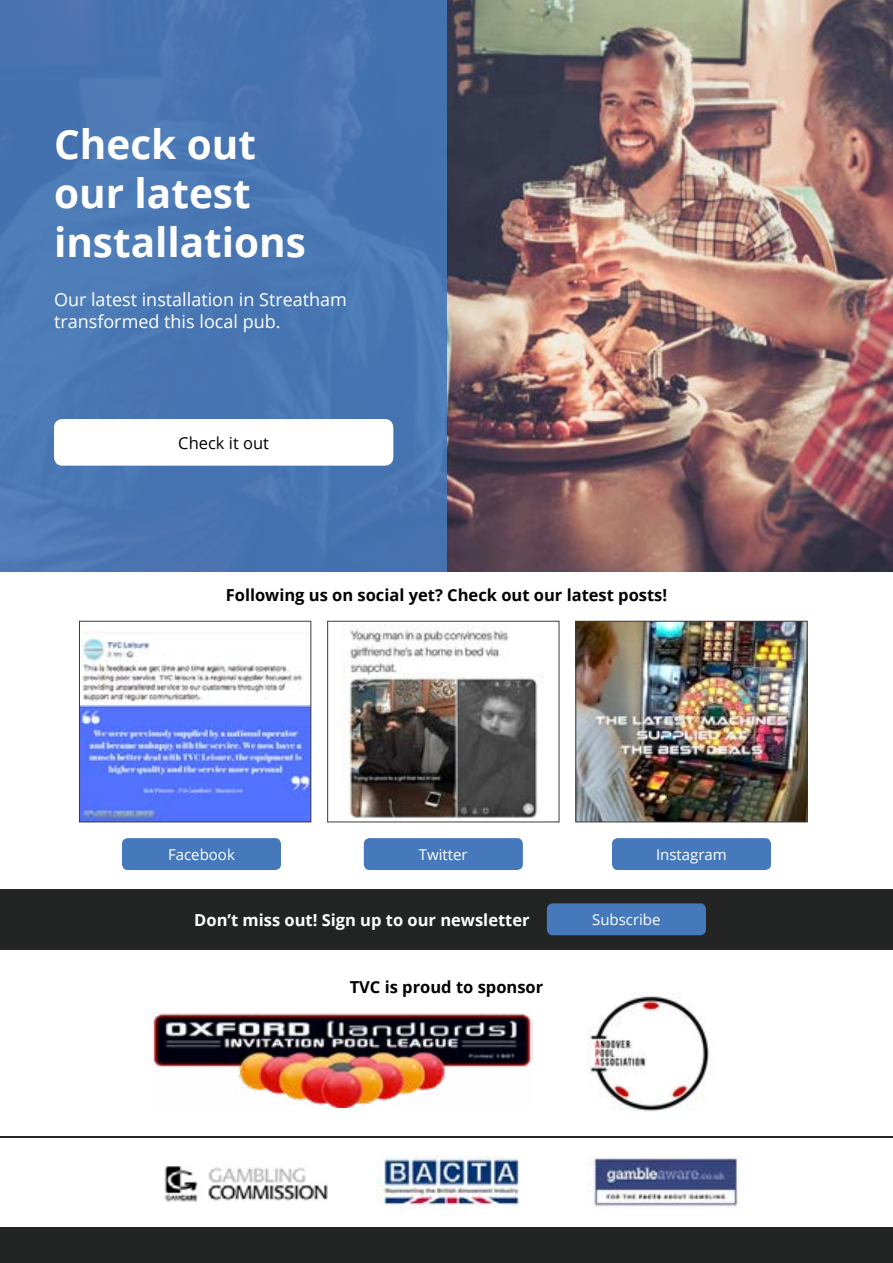
<style>
.page{position:relative;width:893px;height:1263px;background:#fff}
.page>*{position:absolute;margin:0;border:0;box-sizing:border-box;transform-origin:0 0}
.t1{font:700 40.5px/48.6px "Open Sans";color:#fff}
.t2{font:18px/21.6px "Open Sans";color:#fff}
.t3{font:700 16.5px "Open Sans";color:#000}
.t4{font:700 16.5px "Open Sans";color:#fff}
.t5{font:16.5px "Open Sans";color:#000}
.t6{font:15px "Open Sans";color:#fff}
</style>
<div class="page">
<div style="left:0;top:889px;width:893px;height:60px;background:#232525"></div>
<div style="left:0;top:1228px;width:893px;height:35px;background:#232525"></div>
<hr style="left:0;top:1136px;width:893px;height:1px;background:#232525">
<img style="left:577px;top:623px;width:229px;height:197px">
<div style="left:575px;top:621px;width:233px;height:201px;border:1px solid #3c3c3b"></div>
<img style="left:81px;top:631px;width:228px;height:189px">
<div style="left:79px;top:621px;width:232px;height:201px;border:1px solid #3c3c3b"></div>
<img style="left:341px;top:624px;width:199px;height:195px">
<div style="left:327px;top:621px;width:232px;height:201px;border:1px solid #3c3c3b"></div>
<img style="left:153px;top:1012px;width:379px;height:95px">
<img style="left:588px;top:992px;width:122px;height:120px">
<img style="left:164px;top:1166px;width:164px;height:36px">
<img style="left:376px;top:1156px;width:144px;height:51px">
<img style="left:587px;top:1156px;width:152px;height:51px">
<img style="left:446px;top:0;width:447px;height:572px">
<div style="left:0;top:0;width:446px;height:572px;background:#4875b2"></div>
<div style="left:54px;top:419px;width:339px;height:47px;background:#fff;border-radius:9px"></div>
<div style="left:122px;top:838px;width:159px;height:32px;background:#4679bc;border-radius:6px"></div>
<div style="left:547px;top:903px;width:159px;height:32px;background:#4679bc;border-radius:6px"></div>
<div style="left:364px;top:838px;width:159px;height:32px;background:#4679bc;border-radius:6px"></div>
<div style="left:612px;top:838px;width:159px;height:32px;background:#4679bc;border-radius:6px"></div>
<h1 class="t1" style="left:54px;top:119px;width:254px">Check out our latest installations</h1>
<p class="t2" style="left:54px;top:289px;width:295px">Our latest installation in Streatham transformed this local pub.</p>
<p class="t5" style="left:178px;top:431px;width:92px">Check it out</p>
<p class="t3" style="left:226px;top:584px;width:443px">Following us on social yet? Check out our latest posts!</p>
<p class="t6" style="left:168px;top:844px;width:68px">Facebook</p>
<p class="t6" style="left:419px;top:844px;width:50px">Twitter</p>
<p class="t6" style="left:656px;top:844px;width:72px">Instagram</p>
<p class="t4" style="left:194px;top:908px;width:337px">Don’t miss out! Sign up to our newsletter</p>
<p class="t3" style="left:350px;top:975px;width:195px">TVC is proud to sponsor</p>
<p class="t6" style="left:592px;top:909px;width:70px">Subscribe</p>
</div>
